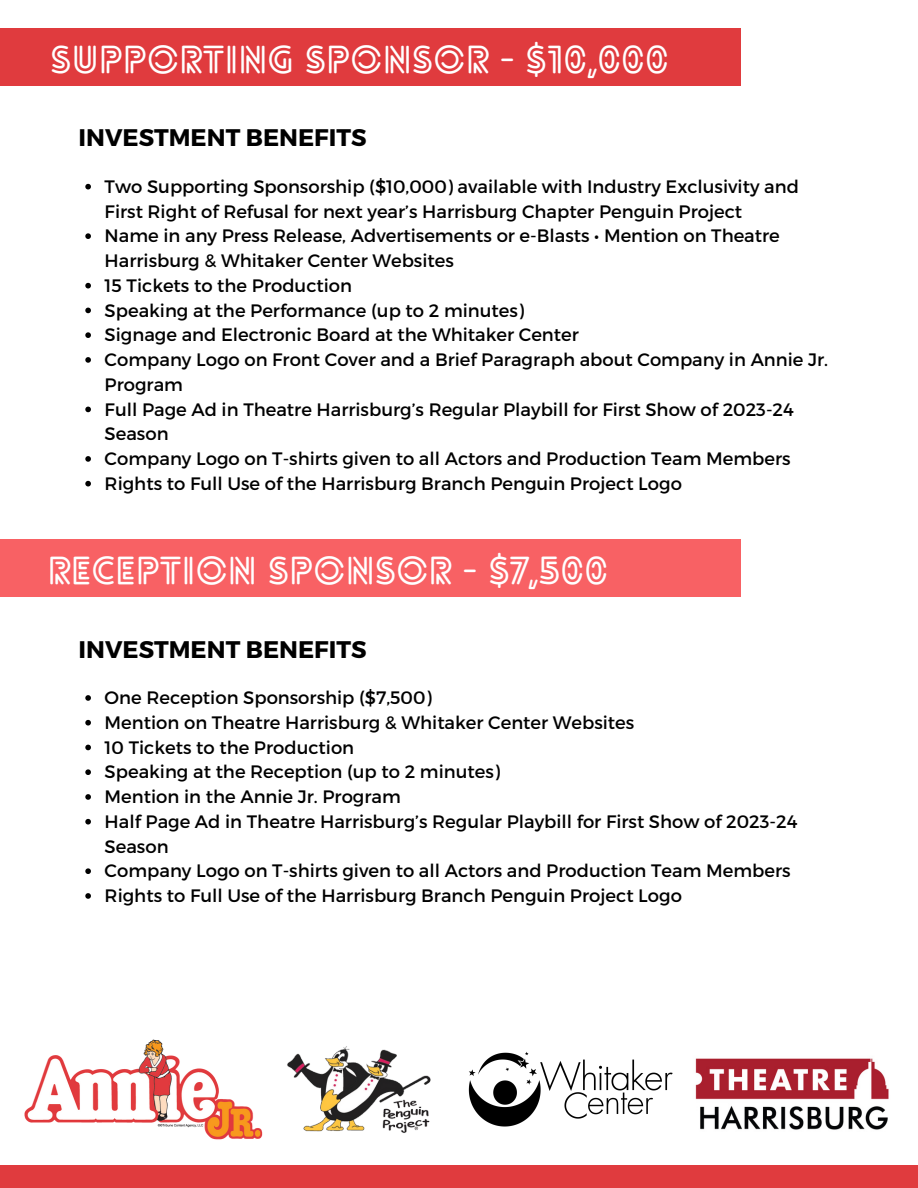
<style>
.page{position:relative;width:918px;height:1188px;background:#fff}
.page>*{position:absolute;margin:0;border:0;box-sizing:border-box;transform-origin:0 0}
.t1{font:700 37.8px "Lovelo Line";color:#fff}
.t2{font:700 24px "Montserrat";color:#000}
.t3{font:18px/24.8px "Montserrat";color:#000}
</style>
<div class="page">
<img style="left:287px;top:1046px;width:144px;height:87px">
<img style="left:24px;top:1039px;width:239px;height:101px">
<img style="left:695px;top:1058px;width:194px;height:72px">
<img style="left:468px;top:1052px;width:205px;height:75px">
<div style="left:0;top:1166px;width:918px;height:22px;background:#e03b3e"></div>
<div style="left:0;top:28px;width:741px;height:58px;background:#e03b3e"></div>
<svg style="left:85px;top:184px;width:6px;height:5px"></svg>
<svg style="left:85px;top:233px;width:6px;height:6px"></svg>
<svg style="left:85px;top:283px;width:6px;height:5px"></svg>
<svg style="left:85px;top:308px;width:6px;height:5px"></svg>
<svg style="left:85px;top:332px;width:6px;height:6px"></svg>
<svg style="left:85px;top:357px;width:6px;height:6px"></svg>
<svg style="left:85px;top:407px;width:6px;height:5px"></svg>
<svg style="left:85px;top:456px;width:6px;height:6px"></svg>
<svg style="left:85px;top:481px;width:6px;height:5px"></svg>
<div style="left:0;top:540px;width:741px;height:57px;background:#f86164"></div>
<svg style="left:85px;top:695px;width:6px;height:6px"></svg>
<svg style="left:85px;top:720px;width:6px;height:6px"></svg>
<svg style="left:85px;top:745px;width:6px;height:5px"></svg>
<svg style="left:85px;top:769px;width:6px;height:6px"></svg>
<svg style="left:85px;top:794px;width:6px;height:6px"></svg>
<svg style="left:85px;top:819px;width:6px;height:6px"></svg>
<svg style="left:85px;top:868px;width:6px;height:6px"></svg>
<svg style="left:85px;top:893px;width:6px;height:6px"></svg>
<p class="t1" style="left:50px;top:45px;width:620px">SUPPORTING SPONSOR - $10,000</p>
<p class="t2" style="left:79px;top:122px;width:289px">INVESTMENT BENEFITS</p>
<p class="t3" style="left:105px;top:173px;width:696px">Two Supporting Sponsorship ($10,000) available with Industry Exclusivity and<br>First Right of Refusal for next year’s Harrisburg Chapter Penguin Project</p>
<p class="t3" style="left:105px;top:223px;width:677px">Name in any Press Release, Advertisements or e-Blasts • Mention on Theatre<br>Harrisburg &amp; Whitaker Center Websites</p>
<p class="t3" style="left:105px;top:272px;width:249px">15 Tickets to the Production</p>
<p class="t3" style="left:105px;top:297px;width:421px">Speaking at the Performance (up to 2 minutes)</p>
<p class="t3" style="left:105px;top:322px;width:476px">Signage and Electronic Board at the Whitaker Center</p>
<p class="t3" style="left:105px;top:346px;width:725px">Company Logo on Front Cover and a Brief Paragraph about Company in Annie Jr.<br>Program</p>
<p class="t3" style="left:105px;top:396px;width:691px">Full Page Ad in Theatre Harrisburg’s Regular Playbill for First Show of 2023-24<br>Season</p>
<p class="t3" style="left:105px;top:445px;width:687px">Company Logo on T-shirts given to all Actors and Production Team Members</p>
<p class="t3" style="left:105px;top:470px;width:579px">Rights to Full Use of the Harrisburg Branch Penguin Project Logo</p>
<p class="t1" style="left:47px;top:556px;width:562px">RECEPTION SPONSOR - $7,500</p>
<p class="t2" style="left:79px;top:634px;width:289px">INVESTMENT BENEFITS</p>
<p class="t3" style="left:105px;top:684px;width:329px">One Reception Sponsorship ($7,500)</p>
<p class="t3" style="left:105px;top:709px;width:531px">Mention on Theatre Harrisburg &amp; Whitaker Center Websites</p>
<p class="t3" style="left:105px;top:734px;width:251px">10 Tickets to the Production</p>
<p class="t3" style="left:105px;top:759px;width:397px">Speaking at the Reception (up to 2 minutes)</p>
<p class="t3" style="left:105px;top:783px;width:298px">Mention in the Annie Jr. Program</p>
<p class="t3" style="left:105px;top:808px;width:694px">Half Page Ad in Theatre Harrisburg’s Regular Playbill for First Show of 2023-24<br>Season</p>
<p class="t3" style="left:105px;top:858px;width:687px">Company Logo on T-shirts given to all Actors and Production Team Members</p>
<p class="t3" style="left:105px;top:882px;width:579px">Rights to Full Use of the Harrisburg Branch Penguin Project Logo</p>
</div>
